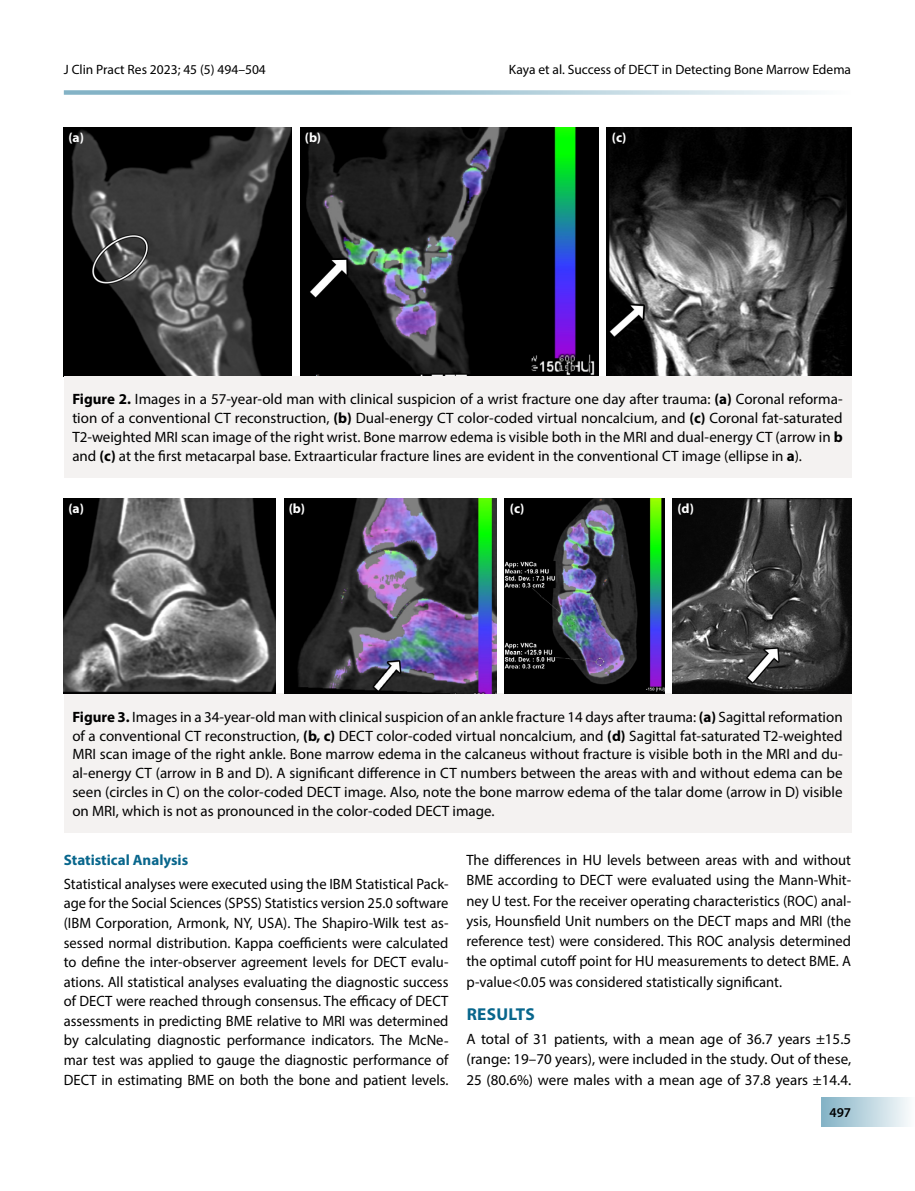
<style>
.page{position:relative;width:915px;height:1191px;background:#fff}
.page>*{position:absolute;margin:0;border:0;box-sizing:border-box;transform-origin:0 0}
.t1{font:700 17.25px "Myriad Pro";letter-spacing:.02em;color:#08668c}
.t2{font:15px/19.5px "Myriad Pro";color:#000;text-align:justify}
.t3{font:700 15px "Myriad Pro";color:#08668c}
.t4{font:13.5px "Myriad Pro";color:#000}
.t5{font:700 13.5px "Myriad Pro";color:#fff}
.t6{font:600 13.5px "Myriad Pro";color:#000}
.s1{font-weight:700}
</style>
<div class="page">
<div style="left:821px;top:1097px;width:93px;height:30px;background:linear-gradient(to right,#82b2c5,#fbfcfd)"></div>
<svg style="left:64px;top:90px;width:748px;height:5px;background:#b0ceda"></svg>
<img style="left:64px;top:128px;width:228px;height:248px">
<img style="left:300px;top:128px;width:298px;height:248px">
<img style="left:606px;top:128px;width:244px;height:248px">
<div style="left:64px;top:376px;width:786px;height:101px;background:#f4f2f1"></div>
<div style="left:64px;top:693px;width:786px;height:139px;background:#f4f2f1"></div>
<img style="left:64px;top:499px;width:212px;height:194px">
<img style="left:284px;top:499px;width:212px;height:194px">
<img style="left:504px;top:499px;width:160px;height:194px">
<img style="left:672px;top:499px;width:178px;height:194px">
<p class="t4" style="left:64px;top:61px;width:203px">J Clin Pract Res 2023; 45 (5) 494–504</p>
<p class="t4" style="left:508px;top:61px;width:344px">Kaya et al. Success of DECT in Detecting Bone Marrow Edema</p>
<p class="t5" style="left:68px;top:129px;width:17px">(a)</p>
<p class="t5" style="left:304px;top:129px;width:18px">(b)</p>
<p class="t5" style="left:611px;top:129px;width:16px">(c)</p>
<p class="t2" style="left:72px;top:389px;width:771px;line-height:18.8px"><span class="s1">Figure 2.</span> Images in a 57-year-old man with clinical suspicion of a wrist fracture one day after trauma: <span class="s1">(a)</span> Coronal reforma&shy;tion of a conventional CT reconstruction, <span class="s1">(b)</span> Dual-energy CT color-coded virtual noncalcium, and <span class="s1">(c)</span> Coronal fat-saturated T2-weighted MRI scan image of the right wrist. Bone marrow edema is visible both in the MRI and dual-energy CT (arrow in <span class="s1">b </span>and <span class="s1">(c)</span> at the first metacarpal base. Extraarticular fracture lines are evident in the conventional CT image (ellipse in <span class="s1">a</span>).</p>
<p class="t5" style="left:68px;top:500px;width:17px">(a)</p>
<p class="t5" style="left:288px;top:500px;width:18px">(b)</p>
<p class="t5" style="left:509px;top:500px;width:16px">(c)</p>
<p class="t5" style="left:677px;top:500px;width:18px">(d)</p>
<p class="t2" style="left:72px;top:707px;width:771px;line-height:18.8px"><span class="s1">Figure 3.</span> Images in a 34-year-old man with clinical suspicion of an ankle fracture 14 days after trauma: <span class="s1">(a)</span> Sagittal reformation of a conventional CT reconstruction, <span class="s1">(b, c)</span> DECT color-coded virtual noncalcium, and <span class="s1">(d)</span> Sagittal fat-saturated T2-weighted MRI scan image of the right ankle. Bone marrow edema in the calcaneus without fracture is visible both in the MRI and du&shy;al-energy CT (arrow in B and D). A significant difference in CT numbers between the areas with and without edema can be seen (circles in C) on the color-coded DECT image. Also, note the bone marrow edema of the talar dome (arrow in D) visible on MRI, which is not as pronounced in the color-coded DECT image.</p>
<p class="t3" style="left:64px;top:850px;width:126px">Statistical Analysis</p>
<p class="t2" style="left:64px;top:874px;width:386px">Statistical analyses were executed using the IBM Statistical Pack&shy;age for the Social Sciences (SPSS) Statistics version 25.0 software (IBM Corporation, Armonk, NY, USA). The Shapiro-Wilk test as&shy;sessed normal distribution. Kappa coefficients were calculated to define the inter-observer agreement levels for DECT evalu&shy;ations. All statistical analyses evaluating the diagnostic success of DECT were reached through consensus. The efficacy of DECT assessments in predicting BME relative to MRI was determined by calculating diagnostic performance indicators. The McNe&shy;mar test was applied to gauge the diagnostic performance of DECT in estimating BME on both the bone and patient levels.</p>
<p class="t2" style="left:466px;top:849px;width:386px;line-height:20.2px">The differences in HU levels between areas with and without BME according to DECT were evaluated using the Mann-Whit&shy;ney U test. For the receiver operating characteristics (ROC) anal&shy;ysis, Hounsfield Unit numbers on the DECT maps and MRI (the reference test) were considered. This ROC analysis determined the optimal cutoff point for HU measurements to detect BME. A p-value&lt;0.05 was considered statistically significant.</p>
<p class="t1" style="left:466px;top:1002px;width:70px">RESULTS</p>
<p class="t2" style="left:466px;top:1028px;width:386px;line-height:20.2px">A total of 31 patients, with a mean age of 36.7 years ±15.5 (range: 19–70 years), were included in the study. Out of these, 25 (80.6%) were males with a mean age of 37.8 years ±14.4.</p>
<p class="t6" style="left:829px;top:1104px;width:23px">497</p>
</div>
